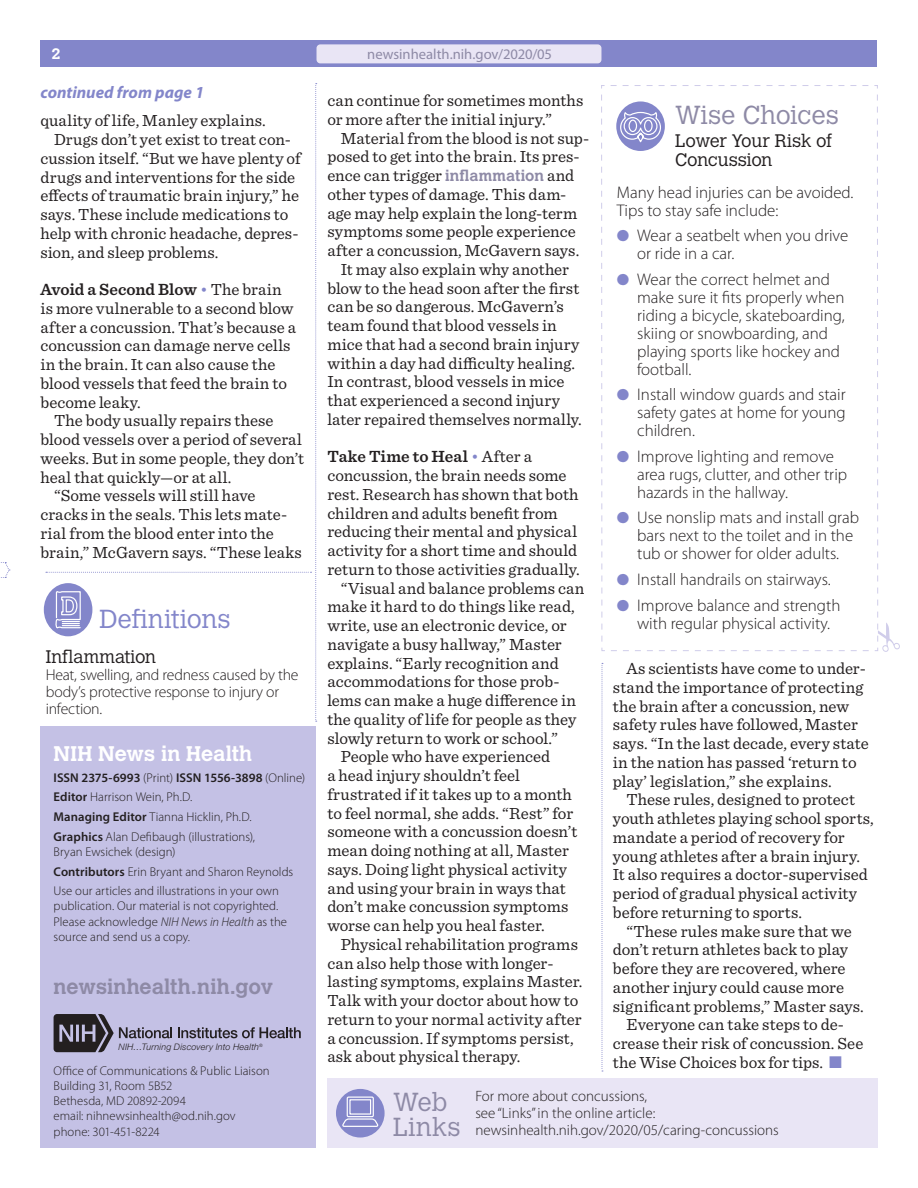
<style>
.page{position:relative;width:918px;height:1188px;background:#fff}
.page>*{position:absolute;margin:0;border:0;box-sizing:border-box;transform-origin:0 0}
.t1{font:300 25.8px/25.5px "Calvert MT Std";color:#8e8aa6}
.t2{font:300 25.8px "Calvert MT Std";letter-spacing:.005em;color:#8386ca}
.t3{font:700 21px "Calvert MT Std";color:#8e8aa6}
.t4{font:700 21px "Calvert MT Std";letter-spacing:.005em;color:#fff}
.NewsIH_Body{font:300 18px/18.8px "Calvert MT Std";letter-spacing:-.005em;color:#231f20}
.NewsIH_Body-2{font:16.8px/18.8px "Sentinel";color:#231f20}
.t5{font:300 16.8px/18px "Myriad Pro";color:#231f20}
.t6{font:italic 700 16.8px "Myriad Pro";color:#8386ca}
.NewsIH_Body-3{font:300 15.75px/16.8px "Myriad Pro";letter-spacing:-.015em;color:#231f20}
.t7{font:300 15px/17px "Myriad Pro";color:#231f20}
.t8{font:700 15px "Calvert MT Std";color:#fff}
.NewsIH_Body_First{font:14.7px "Myriad Pro";color:#8e8aa6}
.t9{font:300 12.75px/15.3px "Myriad Pro";color:#231f20}
.t10{font:600 12.75px "Myriad Pro";color:#231f20}
.t11{font:italic 300 9px "Helvetica Neue LT Std";letter-spacing:.02em;color:#231f20}
.s1{font-weight:600}
.s2{color:#8386ca}
.s3{font-weight:300}
.s4{font-style:italic}
.s5{font-family:"Calvert MT Std";font-weight:700;font-size:15.3px;color:#8e8aa6}
</style>
<div class="page">
<div style="left:40px;top:40px;width:838px;height:28px;background:#8386ca"></div>
<svg style="left:0;top:562px;width:10px;height:16px"></svg>
<svg style="left:602px;top:663px;width:1px;height:409px"></svg>
<div style="left:317px;top:44px;width:284px;height:19px;background:#e9e5f5;border-radius:4px"></div>
<div style="left:327px;top:1078px;width:551px;height:70px;background:#e9e5f5"></div>
<div style="left:336px;top:1089px;width:49px;height:49px;background:#8386ca;border-radius:50%"></div>
<svg style="left:342px;top:1096px;width:37px;height:31px"></svg>
<div style="left:349px;top:1099px;width:22px;height:16px;border:1px solid #fff"></div>
<div style="left:40px;top:726px;width:276px;height:422px;background:#c4c1e5"></div>
<svg style="left:178px;top:1027px;width:123px;height:11px"></svg>
<svg style="left:54px;top:1014px;width:118px;height:38px"></svg>
<svg style="left:601px;top:85px;width:277px;height:566px"></svg>
<svg style="left:611px;top:92px;width:289px;height:560px"></svg>
<svg style="left:46px;top:83px;width:271px;height:639px"></svg>
<p class="t8" style="left:52px;top:44px;width:11px">2</p>
<p class="t6" style="left:40px;top:83px;width:165px">continued from page 1</p>
<p class="NewsIH_Body-2" style="left:40px;top:110px;width:227px">quality of life, Manley explains.</p>
<p class="NewsIH_Body-2" style="left:40px;top:129px;width:262px;text-indent:14px">Drugs don’t yet exist to treat con&shy;cussion itself. “But we have plenty of drugs and interventions for the side effects of traumatic brain injury,” he says. These include medications to help with chronic headache, depres&shy;sion, and sleep problems.</p>
<p class="NewsIH_Body-2" style="left:40px;top:279px;width:257px"><span class="s1">Avoid a Second Blow</span> <span class="s2">•</span> The brain is more vulnerable to a second blow after a concussion. That’s because a concussion can damage nerve cells in the brain. It can also cause the blood vessels that feed the brain to become leaky.</p>
<p class="NewsIH_Body-2" style="left:40px;top:410px;width:265px;text-indent:14px">The body usually repairs these blood vessels over a period of several weeks. But in some people, they don’t heal that quickly—or at all.</p>
<p class="NewsIH_Body-2" style="left:40px;top:485px;width:263px;text-indent:14px">“Some vessels will still have cracks in the seals. This lets mate&shy;rial from the blood enter into the brain,” McGavern says. “These leaks</p>
<p class="t2" style="left:100px;top:605px;width:133px">Definitions</p>
<p class="NewsIH_Body" style="left:46px;top:648px;width:112px">Inflammation</p>
<p class="NewsIH_Body-3" style="left:46px;top:667px;width:254px">Heat, swelling, and redness caused by the body’s protective response to injury or infection.</p>
<p class="t4" style="left:54px;top:740px;width:200px">NIH News in Health</p>
<p class="t10" style="left:54px;top:770px;width:253px">ISSN 2375-6993 <span class="s3">(Print)</span> ISSN 1556-3898 <span class="s3">(Online)</span></p>
<p class="t9" style="left:54px;top:790px;width:140px"><span class="s1">Editor</span> Harrison Wein, Ph.D.</p>
<p class="t9" style="left:54px;top:809px;width:200px"><span class="s1">Managing Editor</span> Tianna Hicklin, Ph.D.</p>
<p class="t9" style="left:54px;top:829px;width:203px"><span class="s1">Graphics</span> Alan Defibaugh (illustrations),<br>Bryan Ewsichek (design)</p>
<p class="t9" style="left:54px;top:864px;width:241px"><span class="s1">Contributors</span> Erin Bryant and Sharon Reynolds</p>
<p class="t9" style="left:54px;top:883px;width:235px">Use our articles and illustrations in your own publication. Our material is not copyrighted.<br>Please acknowledge <span class="s4">NIH News in Health</span> as the source and send us a copy.</p>
<p class="t3" style="left:54px;top:973px;width:221px">newsinhealth.nih.gov</p>
<p class="t11" style="left:119px;top:1042px;width:146px">NIH…Turning Discovery Into Health<sup>®</sup></p>
<p class="t9" style="left:54px;top:1063px;width:218px">Office of Communications &amp; Public Liaison<br>Building 31, Room 5B52<br>Bethesda, MD 20892-2094<br>email: nihnewsinhealth@od.nih.gov phone: 301-451-8224</p>
<p class="NewsIH_Body_First" style="left:367px;top:46px;width:186px">newsinhealth.nih.gov/2020/05</p>
<p class="NewsIH_Body-2" style="left:327px;top:90px;width:258px">can continue for sometimes months or more after the initial injury.”</p>
<p class="NewsIH_Body-2" style="left:327px;top:128px;width:264px;text-indent:14px">Material from the blood is not sup&shy;posed to get into the brain. Its pres&shy;ence can trigger <span class="s5">inflammation</span> and other types of damage. This dam&shy;age may help explain the long-term symptoms some people experience after a concussion, McGavern says.</p>
<p class="NewsIH_Body-2" style="left:327px;top:259px;width:256px;text-indent:14px">It may also explain why another blow to the head soon after the first can be so dangerous. McGavern’s team found that blood vessels in mice that had a second brain injury within a day had difficulty healing.<br>In contrast, blood vessels in mice that experienced a second injury later repaired themselves normally.</p>
<p class="NewsIH_Body-2" style="left:327px;top:446px;width:254px"><span class="s1">Take Time to Heal</span> <span class="s2">•</span> After a concussion, the brain needs some rest. Research has shown that both children and adults benefit from reducing their mental and physical activity for a short time and should return to those activities gradually.</p>
<p class="NewsIH_Body-2" style="left:327px;top:578px;width:259px;text-indent:14px">“Visual and balance problems can make it hard to do things like read, write, use an electronic device, or navigate a busy hallway,” Master explains. “Early recognition and accommodations for those prob&shy;lems can make a huge difference in the quality of life for people as they slowly return to work or school.”</p>
<p class="NewsIH_Body-2" style="left:327px;top:746px;width:251px;text-indent:14px">People who have experienced<br>a head injury shouldn’t feel frustrated if it takes up to a month to feel normal, she adds. “Rest” for someone with a concussion doesn’t mean doing nothing at all, Master says. Doing light physical activity and using your brain in ways that don’t make concussion symptoms worse can help you heal faster.</p>
<p class="NewsIH_Body-2" style="left:327px;top:934px;width:257px;text-indent:14px">Physical rehabilitation programs can also help those with longer&shy;lasting symptoms, explains Master.<br>Talk with your doctor about how to return to your normal activity after a concussion. If symptoms persist, ask about physical therapy.</p>
<p class="t1" style="left:675px;top:103px;width:165px">Wise Choices</p>
<p class="NewsIH_Body" style="left:675px;top:132px;width:158px">Lower Your Risk of<br>Concussion</p>
<p class="t5" style="left:617px;top:183px;width:238px">Many head injuries can be avoided.<br>Tips to stay safe include:</p>
<p class="t5" style="left:637px;top:227px;width:213px;text-indent:-20px"><span class="s2">●</span> Wear a seatbelt when you drive or ride in a car.</p>
<p class="t5" style="left:637px;top:270px;width:209px;text-indent:-20px"><span class="s2">●</span> Wear the correct helmet and make sure it fits properly when riding a bicycle, skateboarding, skiing or snowboarding, and playing sports like hockey and football.</p>
<p class="t5" style="left:637px;top:386px;width:210px;text-align:justify;text-indent:-20px"><span class="s2">●</span> Install window guards and stair safety gates at home for young children.</p>
<p class="t5" style="left:637px;top:448px;width:212px;text-indent:-20px"><span class="s2">●</span> Improve lighting and remove area rugs, clutter, and other trip hazards in the hallway.</p>
<p class="t5" style="left:637px;top:509px;width:224px;text-indent:-20px"><span class="s2">●</span> Use nonslip mats and install grab bars next to the toilet and in the tub or shower for older adults.</p>
<p class="t5" style="left:617px;top:571px;width:215px"><span class="s2">●</span> Install handrails on stairways.</p>
<p class="t5" style="left:617px;top:596px;width:225px;text-align:center"><span class="s2">●</span> Improve balance and strength with regular physical activity.</p>
<p class="NewsIH_Body-2" style="left:613px;top:658px;width:257px;text-indent:14px">As scientists have come to under&shy;stand the importance of protecting the brain after a concussion, new safety rules have followed, Master says. “In the last decade, every state in the nation has passed ‘return to play’ legislation,” she explains.</p>
<p class="NewsIH_Body-2" style="left:613px;top:789px;width:262px;text-indent:14px">These rules, designed to protect youth athletes playing school sports, mandate a period of recovery for young athletes after a brain injury.<br>It also requires a doctor-supervised period of gradual physical activity before returning to sports.</p>
<p class="NewsIH_Body-2" style="left:613px;top:921px;width:252px;text-indent:14px">“These rules make sure that we don’t return athletes back to play before they are recovered, where another injury could cause more significant problems,” Master says.</p>
<p class="NewsIH_Body-2" style="left:613px;top:1014px;width:252px;text-indent:14px">Everyone can take steps to de&shy;crease their risk of concussion. See the Wise Choices box for tips. <span class="s2">■</span></p>
<p class="t1" style="left:393px;top:1090px;width:69px">Web<br>Links</p>
<p class="t7" style="left:475px;top:1088px;width:182px">For more about concussions, see “Links” in the online article:</p>
<p class="t7" style="left:475px;top:1122px;width:305px">newsinhealth.nih.gov/2020/05/caring-concussions</p>
</div>
